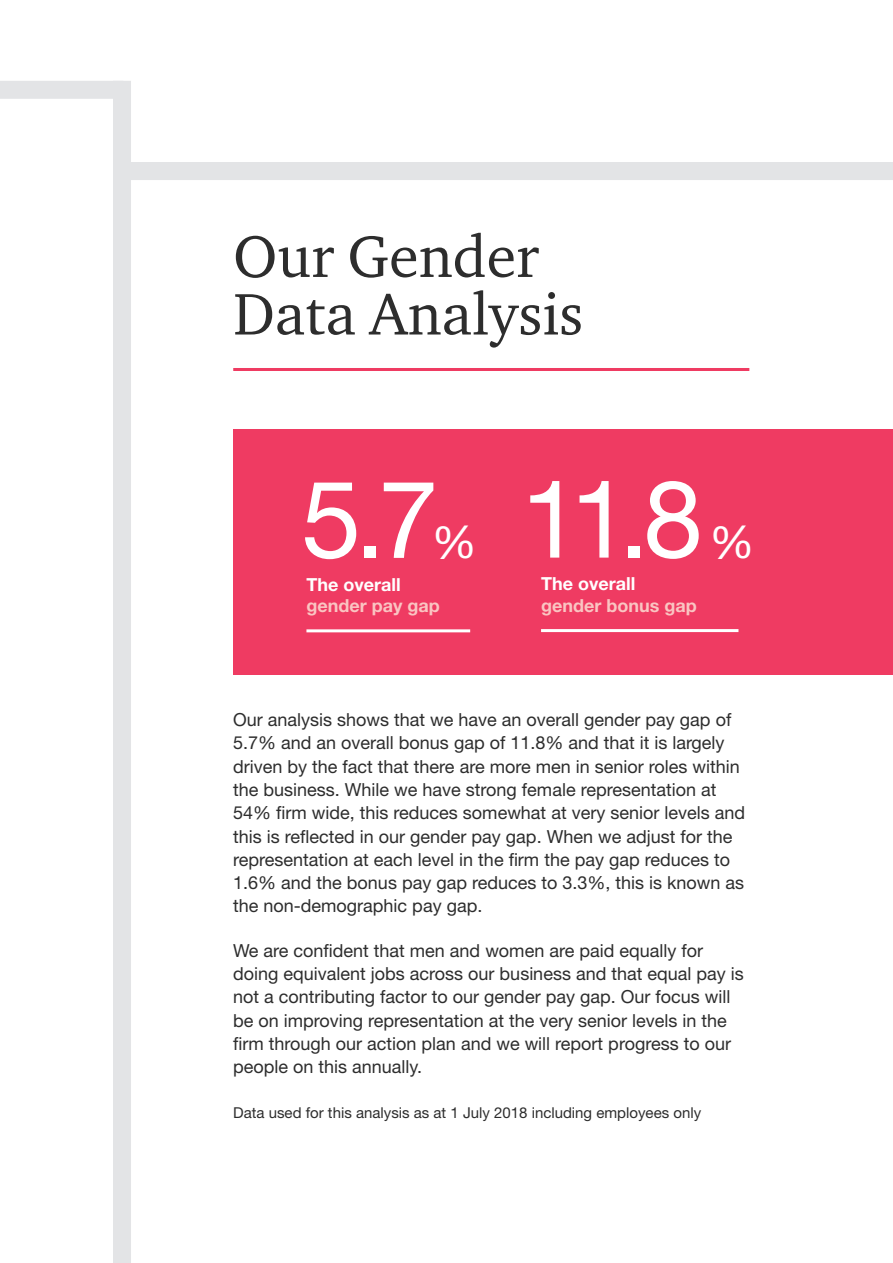
<style>
.page{position:relative;width:893px;height:1263px;background:#fff}
.page>*{position:absolute;margin:0;border:0;box-sizing:border-box;transform-origin:0 0}
.Pull_quote{font:108px "Helvetica Neue LT Std";color:#fff}
.Exhibit_Title{font:60px "Charter ITC Pro";color:#2d2d2d}
.Pull_quote-2{font:45px "Helvetica Neue LT Std";color:#fff}
.Exhibit_Title-2{font:18px/23.2px "Helvetica Neue LT Std";color:#2d2d2d}
.t1{font:700 18px/21.6px "Helvetica Neue LT Std";color:#fac5c2}
.Exhibit_Title-3{font:15px "Helvetica Neue LT Std";color:#2d2d2d}
.s1{color:#fff}
</style>
<div class="page">
<div style="left:0;top:81px;width:123px;height:18px;background:#e3e4e6"></div>
<div style="left:113px;top:162px;width:780px;height:18px;background:#e3e4e6"></div>
<div style="left:113px;top:81px;width:18px;height:1182px;background:#e3e4e6"></div>
<hr style="left:233px;top:368px;width:516px;height:3px;background:#ef3b62">
<div style="left:233px;top:430px;width:660px;height:245px;background:#ef3b62"></div>
<hr style="left:306px;top:629px;width:164px;height:3px;background:#fff">
<hr style="left:541px;top:629px;width:197px;height:3px;background:#fff">
<p class="Exhibit_Title" style="left:233px;top:219px;width:307px">Our Gender</p>
<p class="Exhibit_Title" style="left:233px;top:277px;width:351px">Data Analysis</p>
<p class="Pull_quote" style="left:301px;top:455px;width:139px">5.7</p>
<p class="Pull_quote-2" style="left:432px;top:515px;width:46px">%</p>
<p class="Pull_quote" style="left:521px;top:455px;width:184px">11.8</p>
<p class="Pull_quote-2" style="left:709px;top:515px;width:46px">%</p>
<p class="t1" style="left:306px;top:573px;width:135px"><span class="s1">The overall </span>gender pay gap</p>
<p class="t1" style="left:541px;top:573px;width:157px"><span class="s1">The overall </span>gender bonus gap</p>
<p class="Exhibit_Title-2" style="left:233px;top:708px;width:513px">Our analysis shows that we have an overall gender pay gap of 5.7% and an overall bonus gap of 11.8% and that it is largely driven by the fact that there are more men in senior roles within the business. While we have strong female representation at 54% firm wide, this reduces somewhat at very senior levels and this is reflected in our gender pay gap. When we adjust for the representation at each level in the firm the pay gap reduces to 1.6% and the bonus pay gap reduces to 3.3%, this is known as the non-demographic pay gap.</p>
<p class="Exhibit_Title-2" style="left:233px;top:938px;width:512px">We are confident that men and women are paid equally for doing equivalent jobs across our business and that equal pay is not a contributing factor to our gender pay gap. Our focus will be on improving representation at the very senior levels in the firm through our action plan and we will report progress to our people on this annually.</p>
<p class="Exhibit_Title-3" style="left:233px;top:1103px;width:469px">Data used for this analysis as at 1 July 2018 including employees only</p>
</div>
